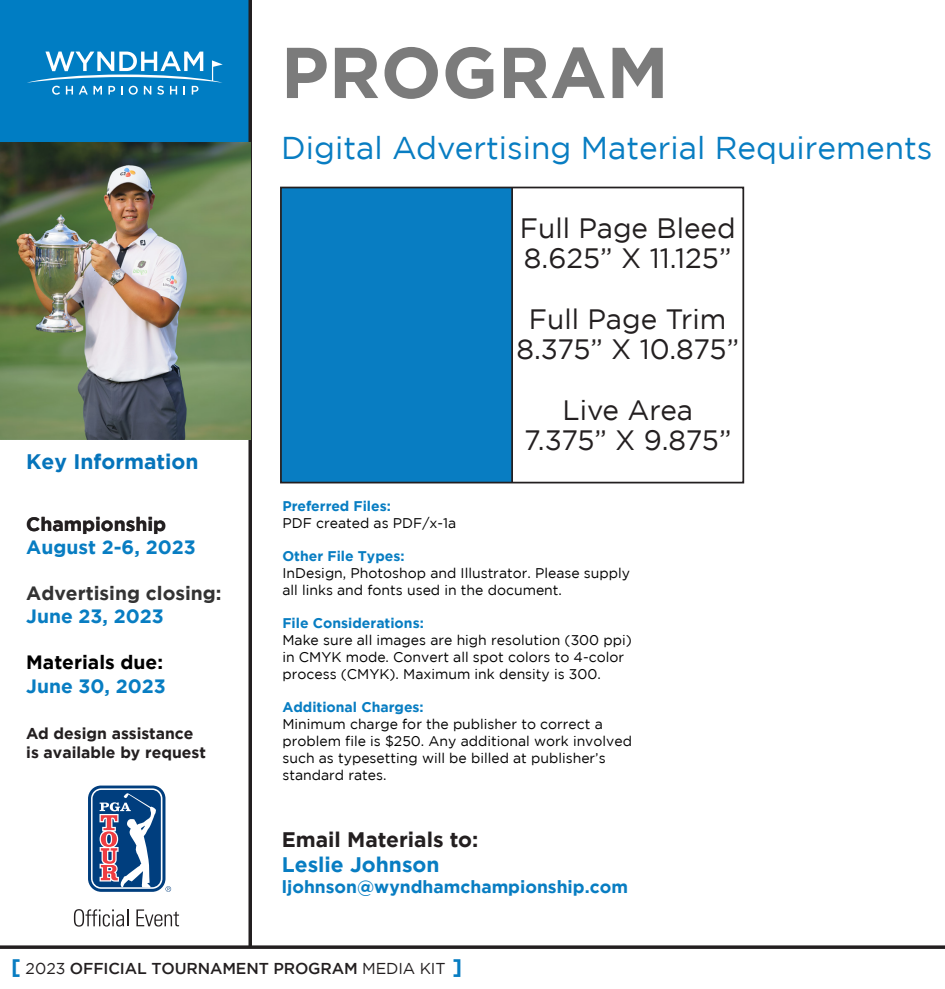
<style>
.page{position:relative;width:945px;height:989px;background:#fff}
.page>*{position:absolute;margin:0;border:0;box-sizing:border-box;transform-origin:0 0}
.t1{font:700 71.75px "Gotham";color:#7b7b7b}
.t2{font:31.5px "Gotham";color:#087dc2}
.t3{font:28px/30.3px "Gotham";color:#231f20;text-align:center}
.t4{font:700 21px "Gotham";color:#231f20}
.t5{font:700 21px "Gotham";color:#087dc2}
.t6{font:700 21px "Gotham";color:#0574bb}
.t7{font:700 19.25px "Gotham";color:#087dc2}
.t8{font:700 19.25px "Gotham";color:#333}
.t9{font:700 19.25px "Gotham";color:#000}
.t10{font:700 19.25px "Gotham";color:#231f20}
.t11{font:700 17.5px "Gotham";color:#087dc2}
.t12{font:700 15.75px/18.9px "Gotham";color:#231f20}
.t13{font:500 15.75px "Gotham";letter-spacing:-.01em;color:#231f20}
.t14{font:14px/16.8px "Gotham";color:#000}
.t15{font:700 14px "Gotham";color:#087dc2}
.s1{font-weight:400}
</style>
<div class="page">
<div style="left:0;top:0;width:250px;height:145px;background:#007dc3"></div>
<svg style="left:27px;top:51px;width:196px;height:44px"></svg>
<svg style="left:166px;top:886px;width:5px;height:5px"></svg>
<svg style="left:88px;top:785px;width:77px;height:106px"></svg>
<svg style="left:91px;top:788px;width:71px;height:100px"></svg>
<div style="left:93px;top:790px;width:68px;height:97px;background:#003e7e;border-radius:9px"></div>
<svg style="left:100px;top:793px;width:56px;height:94px"></svg>
<svg style="left:74px;top:909px;width:54px;height:17px"></svg>
<svg style="left:136px;top:909px;width:43px;height:17px"></svg>
<svg style="left:0;top:945px;width:945px;height:4px;background:#3d393a"></svg>
<div style="left:281px;top:187px;width:231px;height:295px;background:#087dc2"></div>
<div style="left:280px;top:187px;width:464px;height:296px;border:2px solid #231f20"></div>
<hr style="left:511px;top:187px;width:2px;height:295px;background:#231f20">
<svg style="left:248px;top:0;width:4px;height:947px;background:#3a3c3a"></svg>
<img style="left:0;top:143px;width:250px;height:296px">
<h1 class="t1" style="left:281px;top:31px;width:389px">PROGRAM</h1>
<h2 class="t2" style="left:281px;top:130px;width:653px">Digital Advertising Material Requirements</h2>
<h3 class="t3" style="left:520px;top:212px;width:217px;text-align:left">Full Page Bleed<br>8.625” X 11.125”</h3>
<h3 class="t3" style="left:516px;top:303px;width:224px">Full Page Trim<br>8.375” X 10.875”</h3>
<h3 class="t6" style="left:26px;top:449px;width:174px">Key Information</h3>
<h3 class="t10" style="left:26px;top:513px;width:141px">Championship</h3>
<h3 class="t7" style="left:26px;top:536px;width:171px">August 2-6, 2023</h3>
<h3 class="t8" style="left:26px;top:582px;width:197px">Advertising closing:</h3>
<h3 class="t7" style="left:26px;top:605px;width:139px">June 23, 2023</h3>
<h3 class="t9" style="left:26px;top:651px;width:138px">Materials due:</h3>
<h3 class="t7" style="left:26px;top:674px;width:141px">June 30, 2023</h3>
<p class="t12" style="left:26px;top:723px;width:181px">Ad design assistance is available by request</p>
<h3 class="t3" style="left:524px;top:394px;width:209px">Live Area<br>7.375” X 9.875”</h3>
<p class="t15" style="left:282px;top:497px;width:110px">Preferred Files:</p>
<p class="t14" style="left:282px;top:514px;width:175px">PDF created as PDF/x-1a</p>
<p class="t15" style="left:282px;top:548px;width:124px">Other File Types:</p>
<p class="t14" style="left:282px;top:564px;width:349px">InDesign, Photoshop and Illustrator. Please supply all links and fonts used in the document.</p>
<p class="t15" style="left:282px;top:615px;width:143px">File Considerations:</p>
<p class="t14" style="left:282px;top:631px;width:351px">Make sure all images are high resolution (300 ppi) in CMYK mode. Convert all spot colors to 4-color process (CMYK). Maximum ink density is 300.</p>
<p class="t15" style="left:282px;top:699px;width:143px">Additional Charges:</p>
<p class="t14" style="left:282px;top:715px;width:351px">Minimum charge for the publisher to correct a problem file is $250. Any additional work involved such as typesetting will be billed at publisher’s standard rates.</p>
<h3 class="t4" style="left:282px;top:827px;width:198px">Email Materials to:</h3>
<h3 class="t5" style="left:282px;top:852px;width:159px">Leslie Johnson</h3>
<p class="t11" style="left:282px;top:876px;width:348px">ljohnson@wyndhamchampionship.com</p>
<h3 class="t5" style="left:11px;top:954px;width:11px">[</h3>
<h3 class="t5" style="left:452px;top:954px;width:11px">]</h3>
<p class="t13" style="left:26px;top:959px;width:421px"><span class="s1">2023</span> OFFICIAL TOURNAMENT PROGRAM <span class="s1">MEDIA KIT</span></p>
</div>
